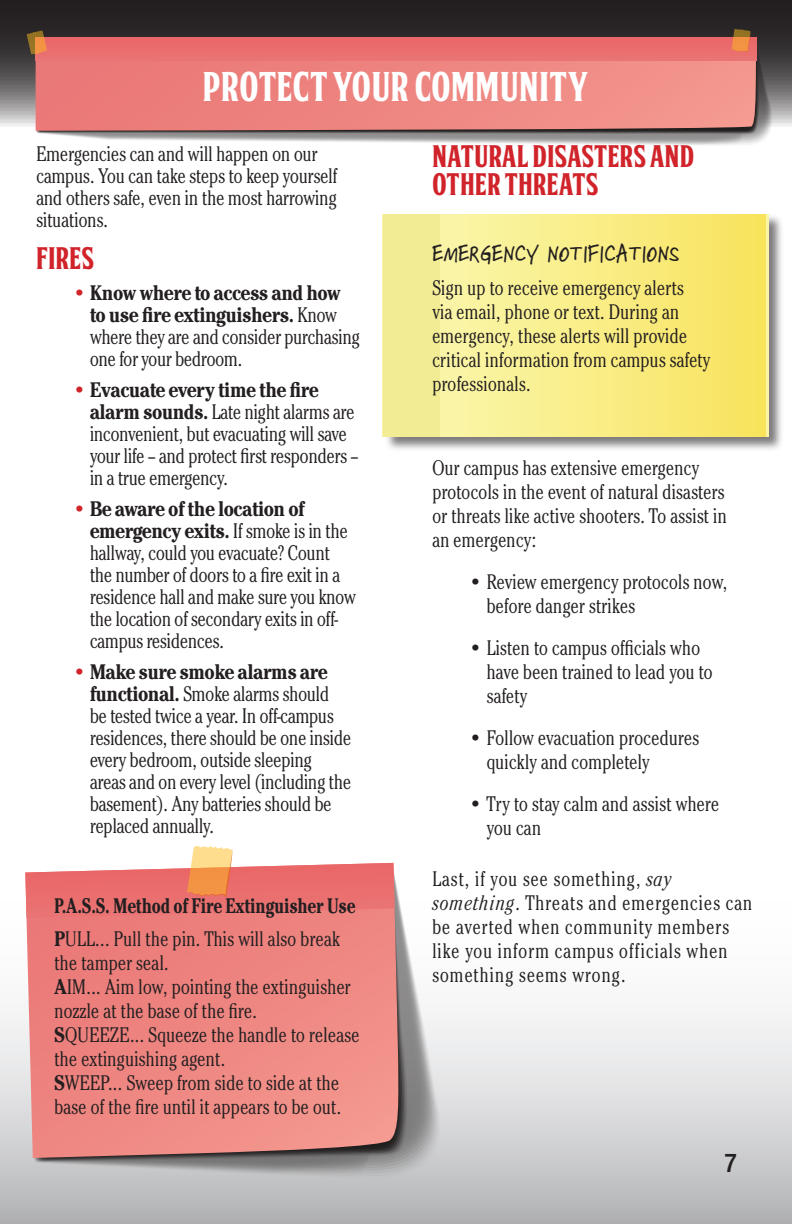
<style>
.page{position:relative;width:792px;height:1224px;background:#fff}
.page>*{position:absolute;margin:0;border:0;box-sizing:border-box;transform-origin:0 0}
.t1{font:40px "FTYSKORZHENNCV";color:#fff}
.t2{font:30px/28px "FTYSKORZHENNCV";color:#d1232a}
.t3{font:500 condensed 26px "Helvetica Neue LT Std";color:#231f20}
.t4{font:24px "Skippy Sharpie";color:#231f20}
.t5{font:300 condensed 22px/22px "Cheltenham Itc T";letter-spacing:-.015em;color:#231f20}
.t6{font:300 condensed 22px/24px "Cheltenham Itc T";letter-spacing:.025em;color:#231f20}
.t7{font:700 condensed 22px "Cheltenham Itc T";letter-spacing:-.01em;color:#231f20;scale:.88 1}
.s1{color:#d1232a}
.s2{font-weight:700}
.s3{font-style:italic}
</style>
<div class="page">
<svg style="left:0;top:1010px;width:792px;height:214px;background:#cbcccd"></svg>
<svg style="left:0;top:0;width:792px;height:131px;background:#353132"></svg>
<svg style="left:36px;top:61px;width:720px;height:70px;background:#e9837f"></svg>
<div style="left:36px;top:37px;width:720px;height:24px;background:#ea6d6d"></div>
<svg style="left:27px;top:31px;width:20px;height:23px"></svg>
<svg style="left:732px;top:29px;width:19px;height:23px"></svg>
<img style="left:382px;top:214px;width:399px;height:235px">
<svg style="left:440px;top:214px;width:327px;height:222px;background:#f9ec83"></svg>
<div style="left:383px;top:214px;width:57px;height:222px;background:#f2ed94"></div>
<hr style="left:767px;top:214px;width:2px;height:222px;background:#faf5a6">
<svg style="left:25px;top:879px;width:374px;height:279px;background:#e5847f"></svg>
<svg style="left:25px;top:846px;width:370px;height:72px"></svg>
<p class="t1" style="left:202px;top:59px;width:388px">PROTECT YOUR COMMUNITY</p>
<p class="t5" style="left:36px;top:142px;width:303px">Emergencies can and will happen on our campus. You can take steps to keep yourself and others safe, even in the most harrowing situations.</p>
<p class="t2" style="left:36px;top:243px;width:60px">FIRES</p>
<p class="t5" style="left:90px;top:281px;width:272px;text-indent:-18px"><span class="s1">•</span> <span class="s2">Know where to access and how to use fire extinguishers.</span> Know where they are and consider purchasing one for your bedroom.</p>
<p class="t5" style="left:90px;top:378px;width:270px;text-indent:-18px"><span class="s1">•</span> <span class="s2">Evacuate every time the fire alarm sounds.</span> Late night alarms are inconvenient, but evacuating will save your life – and protect first responders – in a true emergency.</p>
<p class="t5" style="left:90px;top:497px;width:268px;text-indent:-18px"><span class="s1">•</span> <span class="s2">Be aware of the location of emergency exits.</span> If smoke is in the hallway, could you evacuate? Count the number of doors to a fire exit in a residence hall and make sure you know the location of secondary exits in off&shy;campus residences.</p>
<p class="t5" style="left:90px;top:660px;width:263px;text-indent:-18px"><span class="s1">•</span> <span class="s2">Make sure smoke alarms are functional.</span> Smoke alarms should be tested twice a year. In off-campus residences, there should be one inside every bedroom, outside sleeping areas and on every level (including the basement). Any batteries should be replaced annually.</p>
<p class="t7" style="left:54px;top:893px;width:344px">P.A.S.S. Method of Fire Extinguisher Use</p>
<p class="t5" style="left:54px;top:926px;width:307px;line-height:24px"><span class="s2">P</span>ULL... Pull the pin. This will also break the tamper seal.<br><span class="s2">A</span>IM... Aim low, pointing the extinguisher nozzle at the base of the fire.<br><span class="s2">S</span>QUEEZE... Squeeze the handle to release the extinguishing agent.<br><span class="s2">S</span>WEEP... Sweep from side to side at the base of the fire until it appears to be out.</p>
<p class="t2" style="left:432px;top:141px;width:264px">NATURAL DISASTERS AND<br>OTHER THREATS</p>
<p class="t4" style="left:432px;top:234px;width:249px">EMERGENCY NOTIFICATIONS</p>
<p class="t5" style="left:432px;top:275px;width:280px;line-height:24px">Sign up to receive emergency alerts<br>via email, phone or text. During an emergency, these alerts will provide critical information from campus safety professionals.</p>
<p class="t5" style="left:432px;top:455px;width:297px;line-height:24px">Our campus has extensive emergency protocols in the event of natural disasters or threats like active shooters. To assist in an emergency:</p>
<p class="t5" style="left:486px;top:569px;width:243px;line-height:24px;text-indent:-18px">• Review emergency protocols now, before danger strikes</p>
<p class="t5" style="left:486px;top:635px;width:228px;line-height:24px;text-indent:-18px">• Listen to campus officials who have been trained to lead you to safety</p>
<p class="t5" style="left:486px;top:725px;width:215px;line-height:24px;text-indent:-18px">• Follow evacuation procedures quickly and completely</p>
<p class="t5" style="left:486px;top:791px;width:235px;line-height:24px;text-indent:-18px">• Try to stay calm and assist where you can</p>
<p class="t6" style="left:432px;top:866px;width:322px">Last, if you see something, <span class="s3">say something</span>. Threats and emergencies can be averted when community members like you inform campus officials when something seems wrong.</p>
<p class="t3" style="left:725px;top:1147px;width:14px">7</p>
</div>
